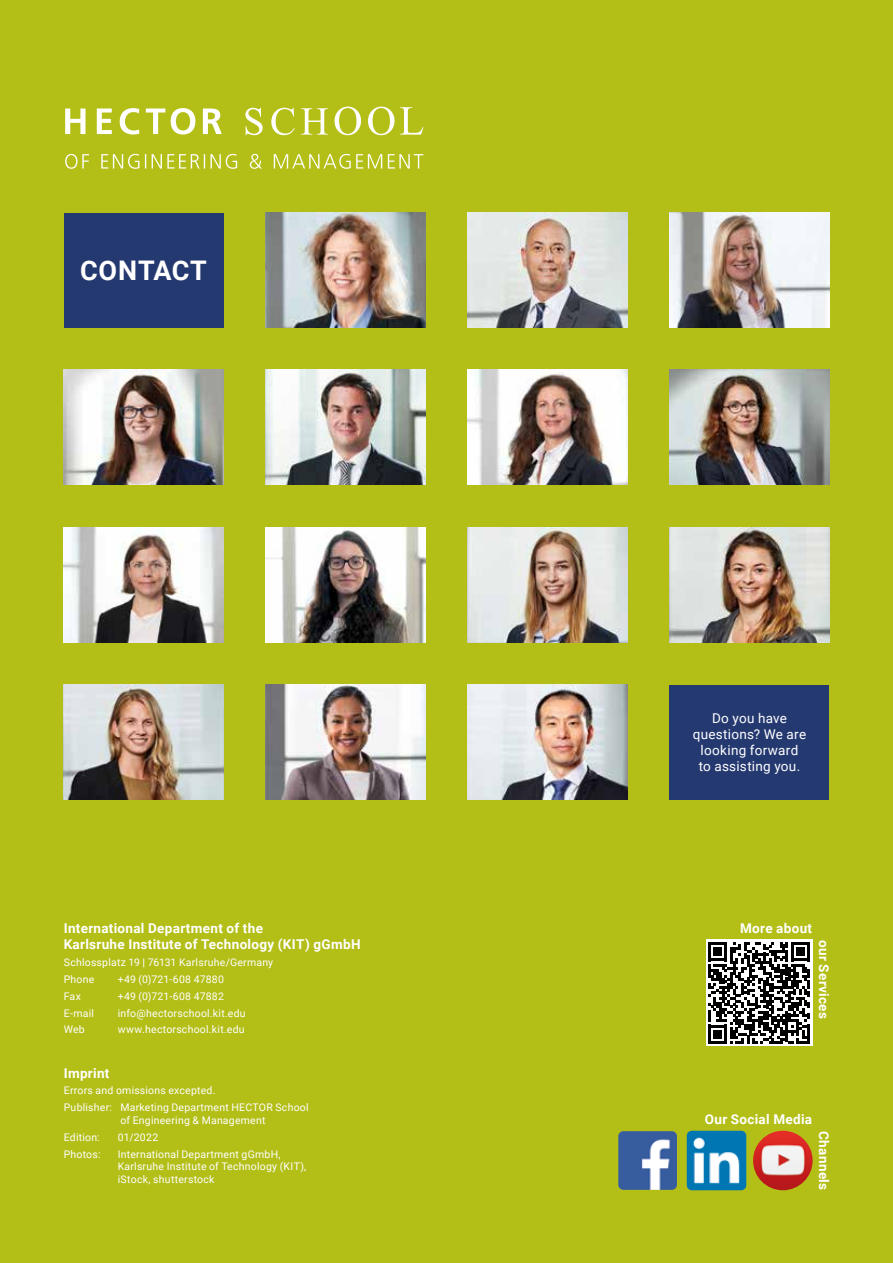
<style>
.page{position:relative;width:893px;height:1263px;background:#b3be17}
.page>*{position:absolute;margin:0;border:0;box-sizing:border-box;transform-origin:0 0}
.t1{font:700 27px "Roboto";letter-spacing:.03em;color:#fff}
.t2{font:700 13.5px/16.2px "Roboto";letter-spacing:.025em;color:#fff}
.t3{font:13.5px/16.2px "Roboto";letter-spacing:.02em;color:#fff;text-align:center}
.t4{font:10.5px/16.8px "Roboto";letter-spacing:.02em;color:#fff}
.s1{font-weight:700}
</style>
<div class="page">
<svg style="left:65px;top:107px;width:358px;height:62px"></svg>
<div style="left:706px;top:940px;width:106px;height:106px;background:#fff"></div>
<svg style="left:708px;top:942px;width:102px;height:102px"></svg>
<hr style="left:807px;top:1025px;width:3px;height:19px;background:#000">
<img style="left:618px;top:1131px;width:59px;height:59px">
<img style="left:753px;top:1131px;width:60px;height:59px;border-radius:30px">
<img style="left:687px;top:1131px;width:59px;height:59px">
<img style="left:670px;top:213px;width:159px;height:114px">
<div style="left:64px;top:213px;width:159px;height:114px;background:#253971"></div>
<img style="left:468px;top:213px;width:159px;height:114px">
<img style="left:266px;top:213px;width:159px;height:114px">
<img style="left:64px;top:370px;width:159px;height:115px">
<img style="left:266px;top:527px;width:159px;height:115px">
<img style="left:468px;top:370px;width:159px;height:115px">
<img style="left:670px;top:527px;width:159px;height:115px">
<img style="left:670px;top:370px;width:159px;height:115px">
<img style="left:64px;top:685px;width:159px;height:114px">
<img style="left:468px;top:527px;width:159px;height:115px">
<img style="left:468px;top:685px;width:159px;height:114px">
<img style="left:266px;top:370px;width:159px;height:115px">
<img style="left:266px;top:685px;width:159px;height:114px">
<img style="left:64px;top:527px;width:159px;height:115px">
<div style="left:670px;top:685px;width:159px;height:114px;background:#253971"></div>
<h1 class="t1" style="left:80px;top:252px;width:128px">CONTACT</h1>
<p class="t2" style="left:64px;top:919px;width:298px">International Department of the<br>Karlsruhe Institute of Technology (KIT) gGmbH</p>
<p class="t4" style="left:64px;top:953px;width:211px">Schlossplatz 19 <span class="s1">|</span> 76131 Karlsruhe/Germany<br>Phone</p>
<p class="t4" style="left:118px;top:970px;width:108px">+49 (0)721-608 47880</p>
<p class="t4" style="left:64px;top:987px;width:19px">Fax</p>
<p class="t4" style="left:118px;top:987px;width:108px">+49 (0)721-608 47882</p>
<p class="t4" style="left:64px;top:1004px;width:32px">E-mail</p>
<p class="t4" style="left:118px;top:1004px;width:129px">info@hectorschool.kit.edu</p>
<p class="t4" style="left:64px;top:1021px;width:23px">Web</p>
<p class="t4" style="left:118px;top:1021px;width:128px">www.hectorschool.kit.edu</p>
<p class="t2" style="left:64px;top:1064px;width:47px">Imprint</p>
<p class="t4" style="left:64px;top:1082px;width:246px">Errors and omissions excepted.<br>Publisher: Marketing Department HECTOR School</p>
<p class="t4" style="left:120px;top:1111px;width:147px">of Engineering &amp; Management</p>
<p class="t4" style="left:64px;top:1128px;width:38px">Edition:</p>
<p class="t4" style="left:118px;top:1128px;width:42px">01/2022</p>
<p class="t4" style="left:64px;top:1145px;width:38px">Photos:</p>
<p class="t4" style="left:118px;top:1147px;width:190px;line-height:12.6px">International Department gGmbH,<br>Karlsruhe Institute of Technology (KIT), iStock, shutterstock</p>
<p class="t3" style="left:693px;top:709px;width:115px">Do you have questions? We are looking forward<br>to assisting you.</p>
<p class="t2" style="left:740px;top:919px;width:74px">More about</p>
<p class="t2" style="left:832px;top:940px;width:81px;rotate:90deg">our Services</p>
<p class="t2" style="left:705px;top:1111px;width:109px">Our Social Media</p>
<p class="t2" style="left:832px;top:1131px;width:60px;rotate:90deg">Channels</p>
</div>
